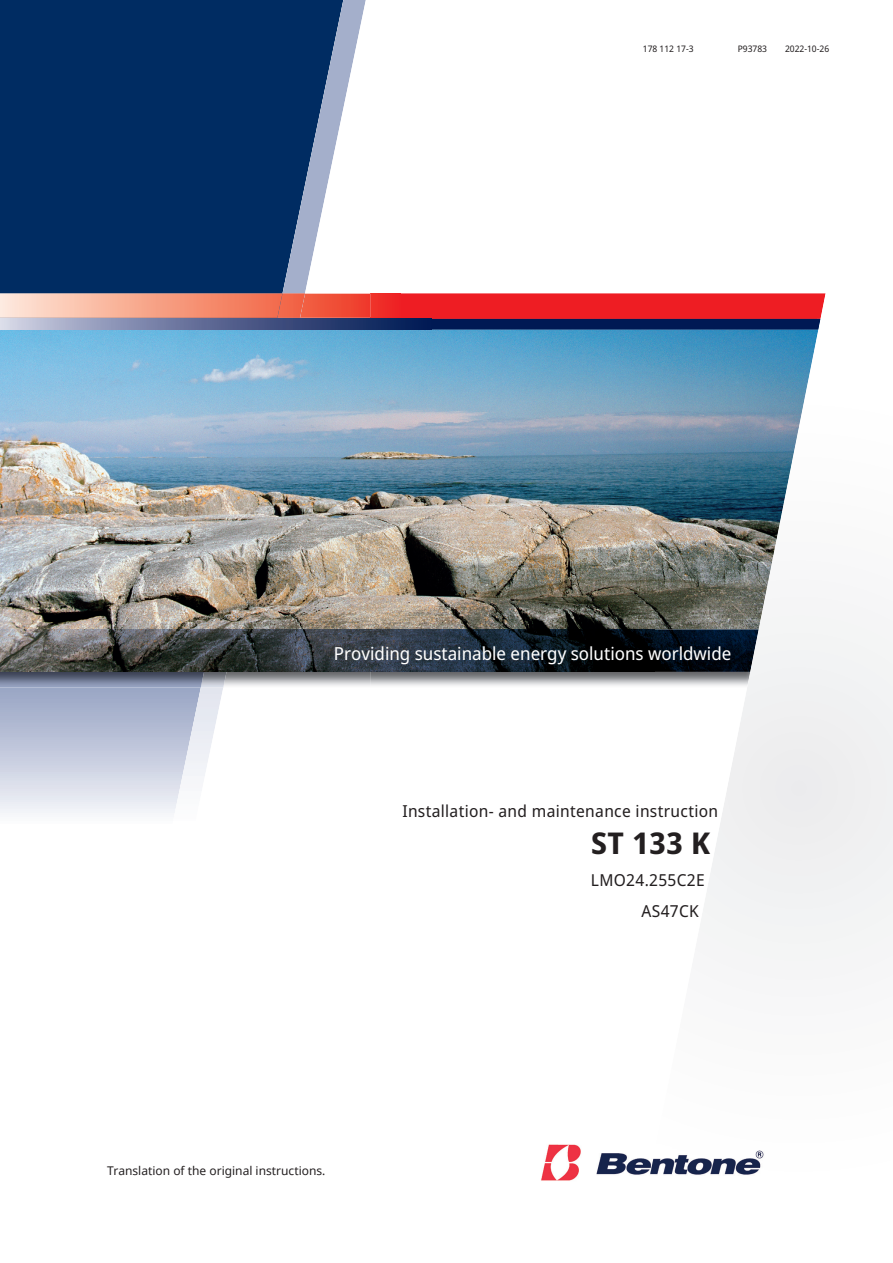
<style>
.page{position:relative;width:893px;height:1263px;background:#fff}
.page>*{position:absolute;margin:0;border:0;box-sizing:border-box;transform-origin:0 0}
.t1{font:700 30px "Noto Sans Display";color:#231f20}
.t2{font:18px "Noto Sans Display";color:#fff}
.t3{font:16.5px/31.2px "Noto Sans Display";letter-spacing:.02em;color:#231f20}
.t4{font:12px "Noto Sans";color:#231f20}
.t5{font:9px "Noto Sans Display";color:#231f20}
</style>
<div class="page">
<svg style="left:0;top:0;width:343px;height:813px;background:#4c6a91"></svg>
<img style="left:227px;top:672px;width:405px;height:16px">
<img style="left:204px;top:672px;width:23px;height:16px">
<img style="left:0;top:672px;width:204px;height:16px">
<img style="left:0;top:330px;width:632px;height:299px">
<img style="left:0;top:629px;width:632px;height:43px">
<div style="left:400px;top:293px;width:232px;height:25px;background:#ee1d23"></div>
<img style="left:400px;top:318px;width:232px;height:1px">
<div style="left:370px;top:293px;width:30px;height:25px;background:#ee2a27"></div>
<img style="left:0;top:293px;width:277px;height:25px">
<img style="left:370px;top:318px;width:30px;height:1px">
<svg style="left:277px;top:293px;width:93px;height:26px;background:#e75743"></svg>
<img style="left:0;top:318px;width:277px;height:1px">
<img style="left:431px;top:319px;width:201px;height:11px">
<img style="left:0;top:319px;width:431px;height:11px">
<svg style="left:632px;top:293px;width:261px;height:668px"></svg>
<img style="left:541px;top:1144px;width:108px;height:37px">
<img style="left:649px;top:1150px;width:115px;height:25px">
<p class="t5" style="left:643px;top:42px;width:52px">178 112 17-3</p>
<p class="t5" style="left:738px;top:42px;width:31px">P93783</p>
<p class="t5" style="left:785px;top:42px;width:46px">2022-10-26</p>
<p class="t2" style="left:334px;top:646px;width:399px">Providing sustainable energy solutions worldwide</p>
<p class="t3" style="left:402px;top:797px;width:317px">Installation- and maintenance instruction</p>
<h1 class="t1" style="left:591px;top:831px;width:121px">ST 133 K</h1>
<p class="t3" style="left:641px;top:866px;width:65px;text-indent:-51px">LMO24.255C2E<br>AS47CK</p>
<p class="t4" style="left:107px;top:1165px;width:220px">Translation of the original instructions.</p>
</div>
